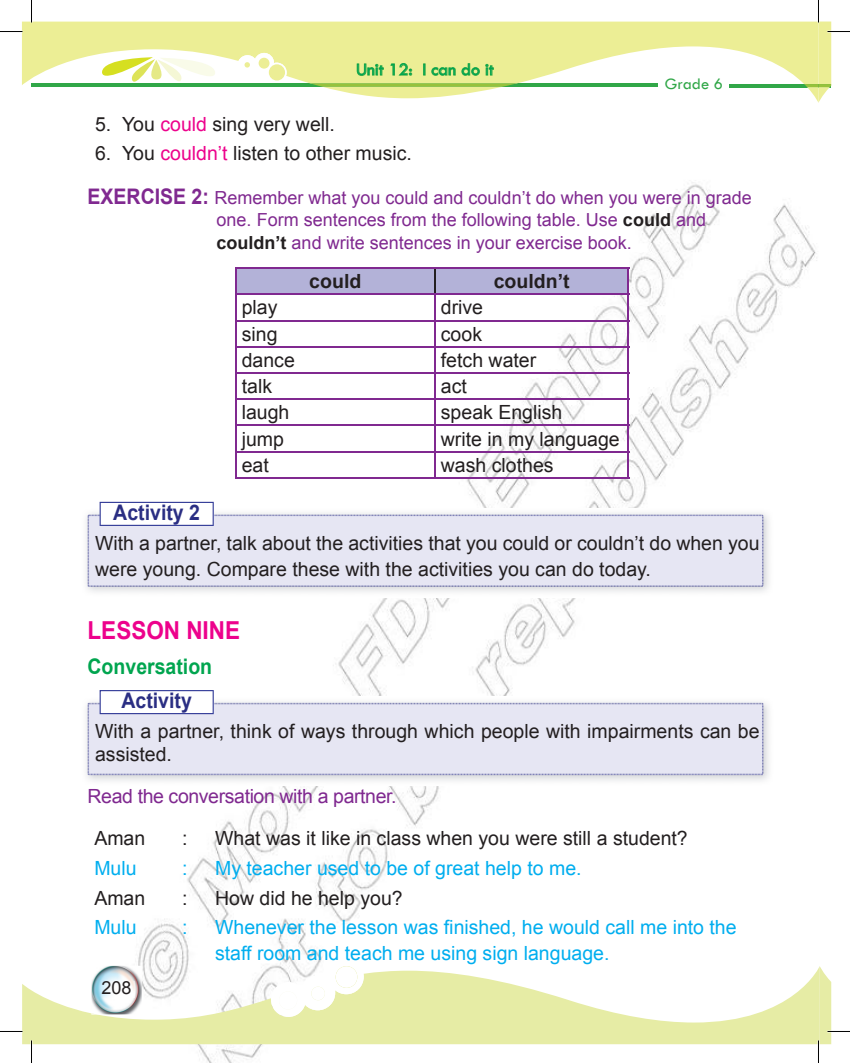
<style>
.page{position:relative;width:850px;height:1063px;background:#fff}
.page>*{position:absolute;margin:0;border:0;box-sizing:border-box;transform-origin:0 0}
.t1{font:700 24.75px "Arial";color:#ed028c;scale:.91 1}
.t2{font:700 21.45px "Arial";color:#2a2e83;scale:.91 1}
.t3{font:700 21.45px "Arial";color:#00a54f;scale:.91 1}
.t4{font:19.5px/25.5px "Arial";color:#231f20}
.t5{font:19.5px/25.5px "Arial";color:#00aeef}
.t6{font:19.5px "Arial";letter-spacing:-.02em;color:#802990}
.t7{font:700 19.5px "Arial";color:#231f20}
.t8{font:18px/22.5px "Arial";color:#802990}
.t9{font:18px "Tw Cen";color:#00a54f}
.t10{font:18px "Arial";color:#231f20}
.t11{font:16.5px "Tw Cen";color:#31a748}
.s1{color:#ed028c}
.s2{font-weight:700;font-size:21.45px}
.s3{font-weight:700;color:#231f20}
</style>
<div class="page">
<img style="left:54px;top:182px;width:763px;height:880px">
<svg style="left:22px;top:965px;width:796px;height:78px;fill:#e6eca5"></svg>
<svg style="left:22px;top:22px;width:782px;height:66px;fill:#ecee95"></svg>
<div style="left:237px;top:55px;width:20px;height:20px;background:#fff;border-radius:50%"></div>
<div style="left:254px;top:53px;width:20px;height:20px;background:#fff;border-radius:50%"></div>
<div style="left:271px;top:981px;width:35px;height:35px;background:#fff;border-radius:50%"></div>
<div style="left:300px;top:975px;width:35px;height:35px;background:#fff;border-radius:50%"></div>
<div style="left:329px;top:959px;width:35px;height:35px;background:#fff;border-radius:50%"></div>
<img style="left:91px;top:965px;width:51px;height:49px">
<img style="left:102px;top:981px;width:33px;height:16px">
<svg style="left:92px;top:57px;width:424px;height:42px"></svg>
<hr style="left:235px;top:267px;width:200px;height:2px;background:#802990">
<hr style="left:435px;top:267px;width:194px;height:2px;background:#802990">
<hr style="left:627px;top:269px;width:2px;height:24px;background:#802990">
<hr style="left:435px;top:293px;width:194px;height:2px;background:#802990">
<hr style="left:627px;top:295px;width:2px;height:25px;background:#802990">
<hr style="left:435px;top:320px;width:194px;height:1px;background:#802990">
<hr style="left:627px;top:321px;width:2px;height:25px;background:#802990">
<hr style="left:435px;top:346px;width:194px;height:1px;background:#802990">
<hr style="left:627px;top:347px;width:2px;height:25px;background:#802990">
<hr style="left:435px;top:372px;width:194px;height:1px;background:#802990">
<hr style="left:627px;top:373px;width:2px;height:25px;background:#802990">
<hr style="left:435px;top:398px;width:194px;height:2px;background:#802990">
<hr style="left:627px;top:400px;width:2px;height:24px;background:#802990">
<hr style="left:435px;top:424px;width:194px;height:2px;background:#802990">
<hr style="left:627px;top:426px;width:2px;height:25px;background:#802990">
<hr style="left:435px;top:451px;width:194px;height:1px;background:#802990">
<svg style="left:235px;top:269px;width:392px;height:208px"></svg>
<hr style="left:627px;top:452px;width:2px;height:25px;background:#802990">
<hr style="left:235px;top:477px;width:200px;height:1px;background:#802990">
<hr style="left:435px;top:477px;width:194px;height:1px;background:#802990">
<img style="left:82px;top:508px;width:692px;height:89px">
<div style="left:88px;top:514px;width:675px;height:72px;background:#e6e6f3"></div>
<svg style="left:100px;top:501px;width:114px;height:25px"></svg>
<img style="left:82px;top:696px;width:692px;height:89px">
<div style="left:88px;top:702px;width:675px;height:73px;background:#e6e6f3"></div>
<svg style="left:100px;top:690px;width:114px;height:24px"></svg>
<hr style="left:817px;top:1040px;width:2px;height:22px;background:#fff">
<svg style="left:0;top:31px;width:22px;height:1px"></svg>
<svg style="left:31px;top:0;width:1px;height:23px"></svg>
<svg style="left:31px;top:1040px;width:1px;height:22px"></svg>
<svg style="left:804px;top:0;width:46px;height:103px"></svg>
<svg style="left:818px;top:966px;width:32px;height:96px"></svg>
<p class="t9" style="left:356px;top:59px;width:139px">Unit 12: I can do it</p>
<p class="t11" style="left:665px;top:74px;width:60px">Grade 6</p>
<p class="t4" style="left:95px;top:111px;width:241px">5. You <span class="s1">could</span> sing very well.</p>
<p class="t4" style="left:95px;top:140px;width:318px">6. You <span class="s1">couldn’t</span> listen to other music.</p>
<p class="t8" style="left:217px;top:186px;width:537px;text-indent:-129px"><span class="s2">EXERCISE 2:</span> Remember what you could and couldn’t do when you were in grade one. Form sentences from the following table. Use <span class="s3">could</span> and <span class="s3">couldn’t</span> and write sentences in your exercise book.</p>
<p class="t7" style="left:309px;top:268px;width:54px">could</p>
<p class="t7" style="left:494px;top:268px;width:77px">couldn’t</p>
<p class="t4" style="left:242px;top:295px;width:37px">play</p>
<p class="t4" style="left:441px;top:295px;width:44px">drive</p>
<p class="t4" style="left:242px;top:321px;width:37px">sing</p>
<p class="t4" style="left:441px;top:321px;width:43px">cook</p>
<p class="t4" style="left:242px;top:347px;width:55px">dance</p>
<p class="t4" style="left:441px;top:347px;width:97px">fetch water</p>
<p class="t4" style="left:242px;top:373px;width:32px">talk</p>
<p class="t4" style="left:441px;top:373px;width:28px">act</p>
<p class="t4" style="left:242px;top:400px;width:49px">laugh</p>
<p class="t4" style="left:441px;top:400px;width:123px">speak English</p>
<p class="t4" style="left:242px;top:426px;width:44px">jump</p>
<p class="t4" style="left:441px;top:426px;width:180px">write in my language</p>
<p class="t4" style="left:242px;top:452px;width:29px">eat</p>
<p class="t4" style="left:441px;top:452px;width:114px">wash clothes</p>
<p class="t2" style="left:113px;top:498px;width:97px">Activity 2</p>
<p class="t4" style="left:95px;top:530px;width:666px">With a partner, talk about the activities that you could or couldn’t do when you were young. Compare these with the activities you can do today.</p>
<p class="t1" style="left:88px;top:614px;width:169px">LESSON NINE</p>
<p class="t3" style="left:88px;top:652px;width:138px">Conversation</p>
<p class="t2" style="left:121px;top:686px;width:79px">Activity</p>
<p class="t4" style="left:95px;top:720px;width:666px;line-height:22.5px">With a partner, think of ways through which people with impairments can be assisted.</p>
<p class="t6" style="left:88px;top:782px;width:310px">Read the conversation with a partner.</p>
<p class="t4" style="left:94px;top:825px;width:52px">Aman</p>
<p class="t4" style="left:182px;top:825px;width:7px">:</p>
<p class="t4" style="left:215px;top:825px;width:474px">What was it like in class when you were still a student?</p>
<p class="t5" style="left:94px;top:855px;width:44px">Mulu</p>
<p class="t5" style="left:182px;top:855px;width:7px">:</p>
<p class="t5" style="left:215px;top:855px;width:368px">My teacher used to be of great help to me.</p>
<p class="t4" style="left:94px;top:885px;width:52px">Aman</p>
<p class="t4" style="left:182px;top:885px;width:7px">:</p>
<p class="t4" style="left:215px;top:885px;width:189px">How did he help you?</p>
<p class="t5" style="left:94px;top:914px;width:44px">Mulu</p>
<p class="t5" style="left:182px;top:914px;width:7px">:</p>
<p class="t5" style="left:215px;top:914px;width:523px">Whenever the lesson was finished, he would call me into the staff room and teach me using sign language.</p>
<p class="t10" style="left:101px;top:975px;width:32px">208</p>
</div>
